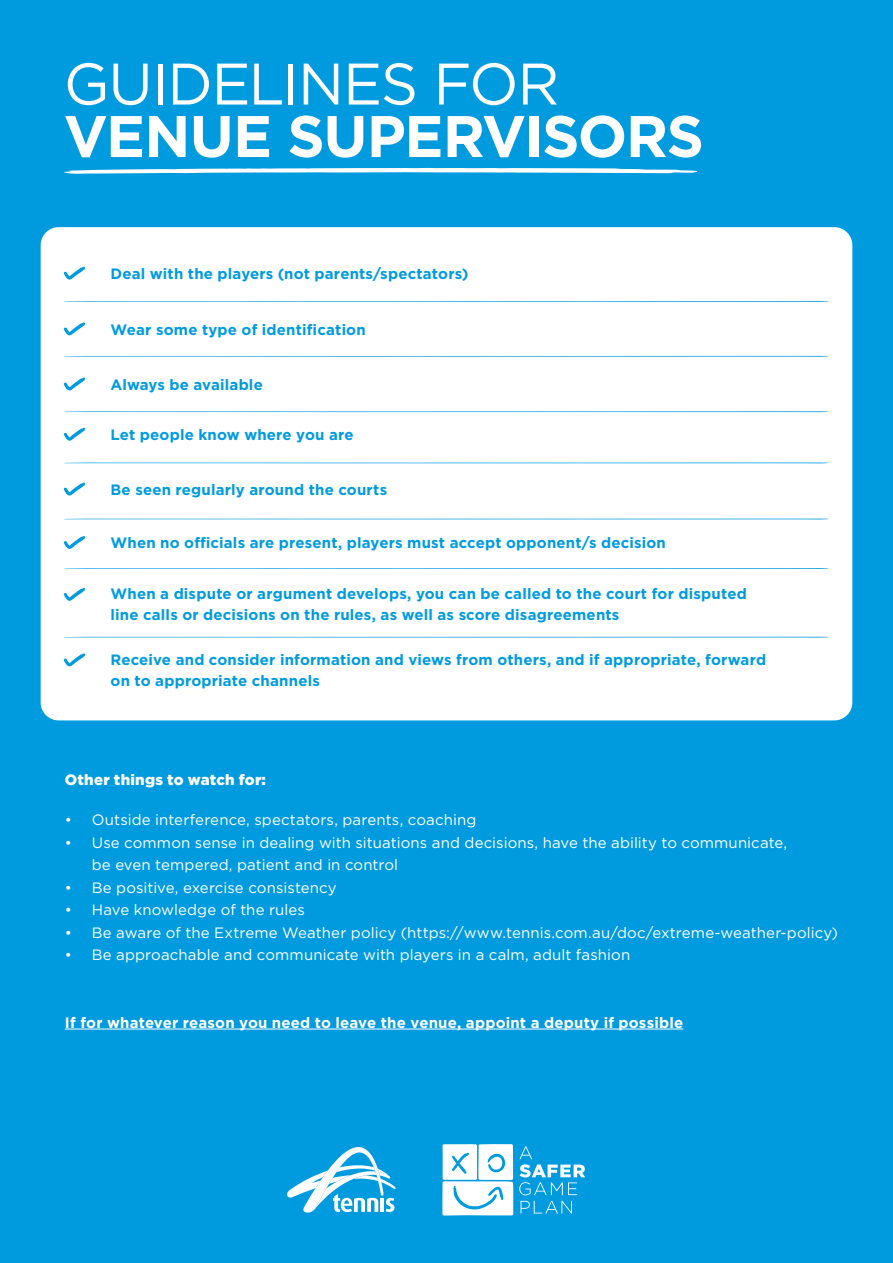
<style>
.page{position:relative;width:893px;height:1263px;background:#009bdf}
.page>*{position:absolute;margin:0;border:0;box-sizing:border-box;transform-origin:0 0}
.t1{font:700 58.5px "Gotham";letter-spacing:-.025em;color:#fff}
.t2{font:58.5px "Gotham";letter-spacing:-.025em;color:#fff}
.t3{font:700 15px/21px "Gotham";letter-spacing:.01em;color:#009bdf}
.t4{font:15px/22.5px "Gotham";letter-spacing:.005em;color:#fff}
.t5{font:700 15px "Gotham";letter-spacing:.01em;color:#fff}
.t6{font:900 15px "Gotham";letter-spacing:.015em;color:#fff}
</style>
<div class="page">
<div style="left:41px;top:227px;width:811px;height:493px;background:#fff;border-radius:18px"></div>
<svg style="left:64px;top:301px;width:765px;height:1px"></svg>
<svg style="left:64px;top:356px;width:765px;height:1px"></svg>
<svg style="left:64px;top:411px;width:765px;height:2px;background:#a7dcf3"></svg>
<svg style="left:64px;top:462px;width:765px;height:2px;background:#a7dcf3"></svg>
<svg style="left:64px;top:519px;width:764px;height:1px"></svg>
<svg style="left:64px;top:568px;width:765px;height:1px"></svg>
<svg style="left:64px;top:637px;width:765px;height:1px"></svg>
<svg style="left:64px;top:168px;width:633px;height:6px"></svg>
<svg style="left:442px;top:1144px;width:143px;height:71px"></svg>
<svg style="left:287px;top:1147px;width:109px;height:65px"></svg>
<hr style="left:65px;top:1029px;width:618px;height:1px;background:#fff">
<svg style="left:64px;top:267px;width:21px;height:13px"></svg>
<svg style="left:64px;top:322px;width:21px;height:13px"></svg>
<svg style="left:64px;top:377px;width:21px;height:13px"></svg>
<svg style="left:64px;top:428px;width:21px;height:13px"></svg>
<svg style="left:64px;top:483px;width:21px;height:13px"></svg>
<svg style="left:64px;top:536px;width:21px;height:13px"></svg>
<svg style="left:64px;top:653px;width:21px;height:13px"></svg>
<svg style="left:64px;top:588px;width:21px;height:13px"></svg>
<h1 class="t2" style="left:64px;top:46px;width:497px">GUIDELINES FOR</h1>
<h1 class="t1" style="left:64px;top:98px;width:642px">VENUE SUPERVISORS</h1>
<p class="t3" style="left:111px;top:263px;width:359px">Deal with the players (not parents/spectators)</p>
<p class="t3" style="left:111px;top:319px;width:257px">Wear some type of identification</p>
<p class="t3" style="left:111px;top:374px;width:154px">Always be available</p>
<p class="t3" style="left:111px;top:424px;width:245px">Let people know where you are</p>
<p class="t3" style="left:111px;top:479px;width:278px">Be seen regularly around the courts</p>
<p class="t3" style="left:111px;top:533px;width:557px">When no officials are present, players must accept opponent/s decision</p>
<p class="t3" style="left:111px;top:583px;width:638px">When a dispute or argument develops, you can be called to the court for disputed line calls or decisions on the rules, as well as score disagreements</p>
<p class="t3" style="left:111px;top:649px;width:657px">Receive and consider information and views from others, and if appropriate, forward on to appropriate channels</p>
<p class="t6" style="left:65px;top:769px;width:203px">Other things to watch for:</p>
<p class="t4" style="left:65px;top:808px;width:413px">• Outside interference, spectators, parents, coaching</p>
<p class="t4" style="left:92px;top:831px;width:697px;text-indent:-27px">• Use common sense in dealing with situations and decisions, have the ability to communicate, be even tempered, patient and in control</p>
<p class="t4" style="left:65px;top:876px;width:273px">• Be positive, exercise consistency</p>
<p class="t4" style="left:65px;top:898px;width:242px">• Have knowledge of the rules</p>
<p class="t4" style="left:65px;top:921px;width:775px">• Be aware of the Extreme Weather policy (https://www.tennis.com.au/doc/extreme-weather-policy)</p>
<p class="t4" style="left:65px;top:943px;width:567px">• Be approachable and communicate with players in a calm, adult fashion</p>
<p class="t5" style="left:65px;top:1012px;width:620px">If for whatever reason you need to leave the venue, appoint a deputy if possible</p>
</div>
